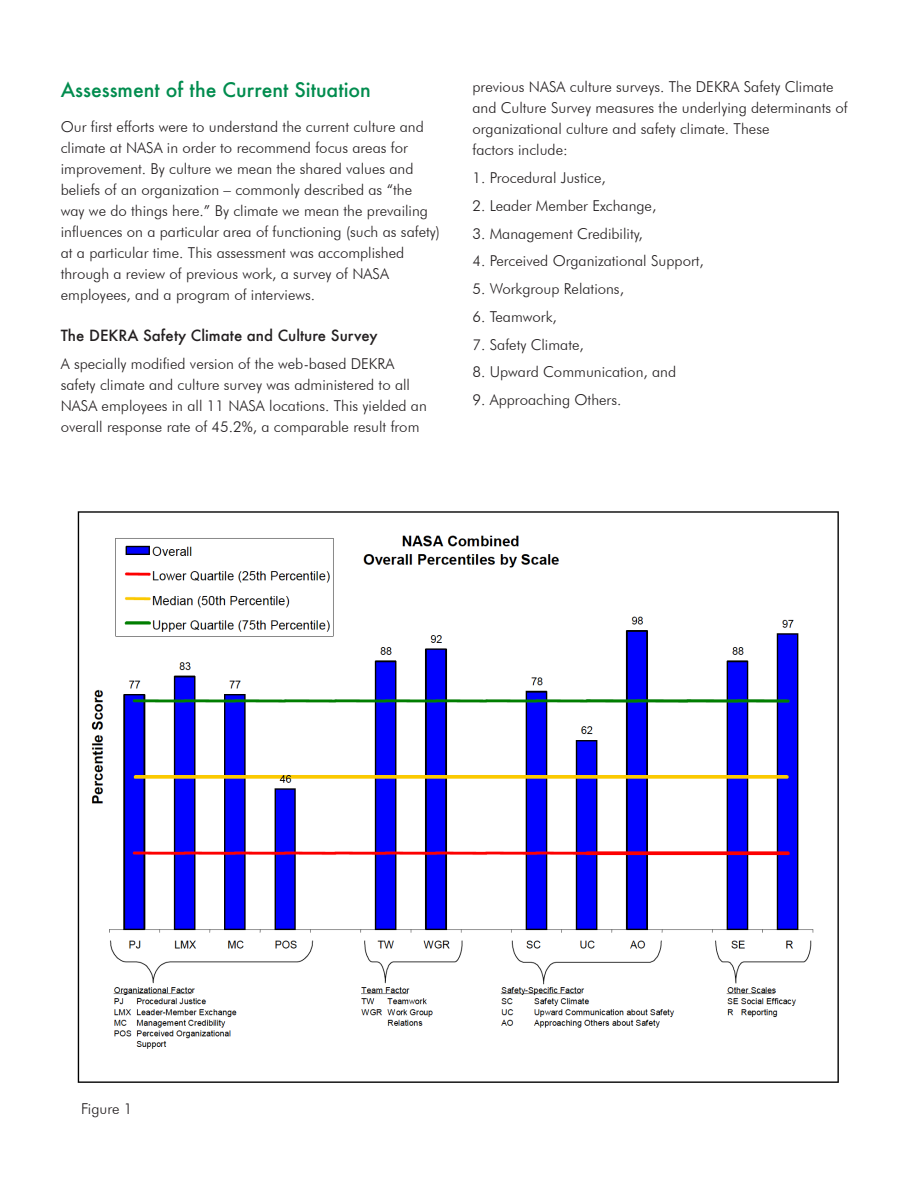
<style>
.page{position:relative;width:918px;height:1188px;background:#fff}
.page>*{position:absolute;margin:0;border:0;box-sizing:border-box;transform-origin:0 0}
.t1{font:500 19.5px "Futura";color:#008c4e}
._04-Body_Text{font:300 15px/21px "Futura BT";color:#231f20}
._04-Body_Text-2{font:500 15px "Futura";color:#231f20}
</style>
<div class="page">
<img style="left:77px;top:511px;width:762px;height:572px">
<p class="t1" style="left:61px;top:76px;width:312px">Assessment of the Current Situation</p>
<p class="_04-Body_Text" style="left:61px;top:116px;width:381px">Our first efforts were to understand the current culture and climate at NASA in order to recommend focus areas for improvement. By culture we mean the shared values and beliefs of an organization – commonly described as “the<br>way we do things here.” By climate we mean the prevailing influences on a particular area of functioning (such as safety) at a particular time. This assessment was accomplished through a review of previous work, a survey of NASA employees, and a program of interviews.</p>
<p class="_04-Body_Text-2" style="left:61px;top:325px;width:318px">The DEKRA Safety Climate and Culture Survey</p>
<p class="_04-Body_Text" style="left:61px;top:353px;width:368px">A specially modified version of the web-based DEKRA safety climate and culture survey was administered to all NASA employees in all 11 NASA locations. This yielded an overall response rate of 45.2%, a comparable result from</p>
<p class="_04-Body_Text" style="left:472px;top:76px;width:377px">previous NASA culture surveys. The DEKRA Safety Climate and Culture Survey measures the underlying determinants of organizational culture and safety climate. These<br>factors include:</p>
<p class="_04-Body_Text" style="left:472px;top:167px;width:135px">1. Procedural Justice,</p>
<p class="_04-Body_Text" style="left:472px;top:195px;width:185px">2. Leader Member Exchange,</p>
<p class="_04-Body_Text" style="left:472px;top:223px;width:172px">3. Management Credibility,</p>
<p class="_04-Body_Text" style="left:472px;top:250px;width:233px">4. Perceived Organizational Support,</p>
<p class="_04-Body_Text" style="left:472px;top:278px;width:153px">5. Workgroup Relations,</p>
<p class="_04-Body_Text" style="left:472px;top:306px;width:86px">6. Teamwork,</p>
<p class="_04-Body_Text" style="left:472px;top:334px;width:113px">7. Safety Climate,</p>
<p class="_04-Body_Text" style="left:472px;top:361px;width:205px">8. Upward Communication, and</p>
<p class="_04-Body_Text" style="left:472px;top:389px;width:150px">9. Approaching Others.</p>
<p class="_04-Body_Text" style="left:81px;top:1098px;width:53px">Figure 1</p>
</div>
